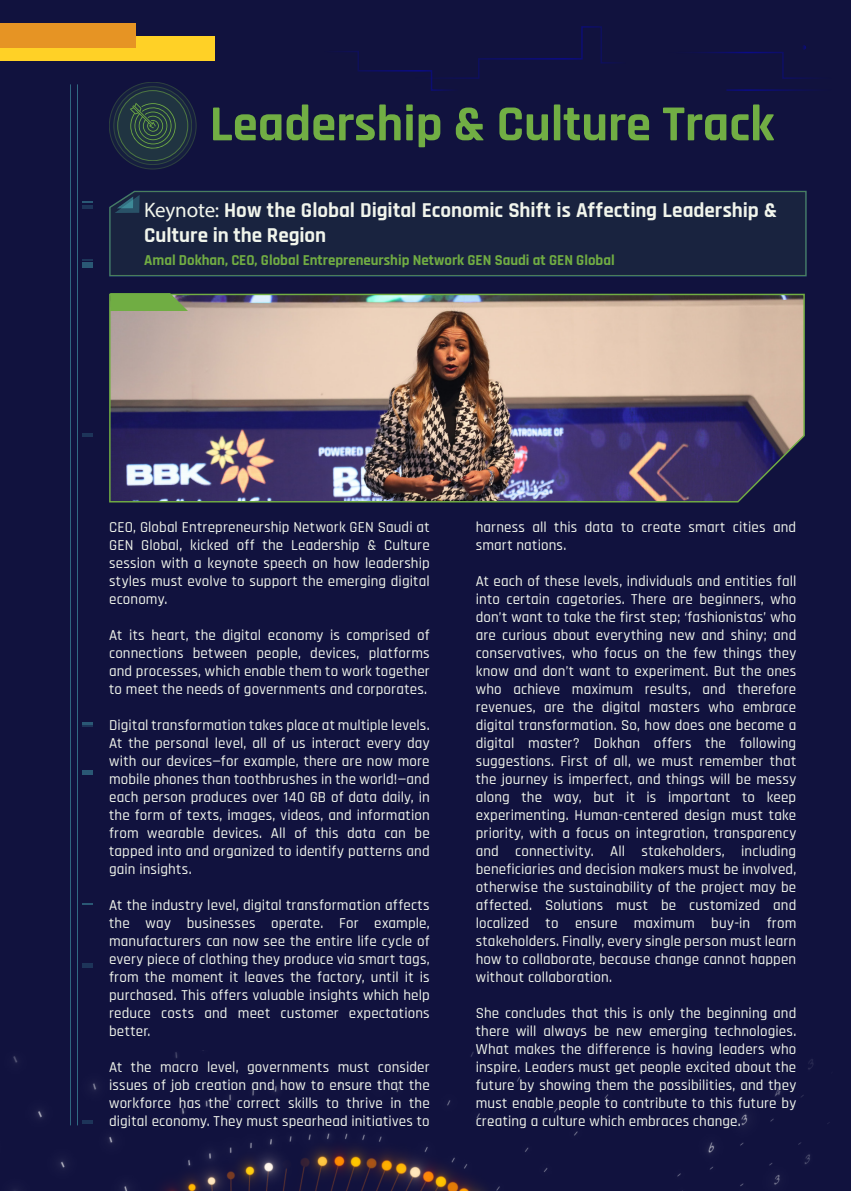
<style>
.page{position:relative;width:851px;height:1191px;background:#fff}
.page>*{position:absolute;margin:0;border:0;box-sizing:border-box;transform-origin:0 0}
.t1{font:700 51px "Rajdhani";color:#71ae44}
.t2{font:700 21px/25.2px "Rajdhani";color:#f1f5ec}
.t3{font:500 15px/18px "Rajdhani";letter-spacing:.01em;color:#f1f5ec;text-align:justify}
.t4{font:700 15px "Rajdhani";color:#71ad43}
.s1{font-family:"Myriad Pro";font-weight:400}
</style>
<div class="page">
<div style="left:0;top:0;width:850px;height:1191px;background:#11123e"></div>
<img style="left:13px;top:1050px;width:817px;height:141px">
<div style="left:0;top:36px;width:215px;height:24px;background:#ffd126"></div>
<div style="left:0;top:24px;width:136px;height:24px;background:#e69424"></div>
<hr style="left:70px;top:84px;width:1px;height:1041px;background:#52c4ca">
<hr style="left:77px;top:84px;width:1px;height:1041px;background:#52c4ca">
<svg style="left:82px;top:1120px;width:10px;height:3px"></svg>
<div style="left:82px;top:962px;width:10px;height:5px;background:#1d3459"></div>
<svg style="left:82px;top:903px;width:10px;height:2px"></svg>
<div style="left:82px;top:770px;width:10px;height:5px;background:#2a5875"></div>
<svg style="left:82px;top:722px;width:10px;height:5px"></svg>
<hr style="left:82px;top:433px;width:10px;height:4px;background:#1d3459">
<div style="left:82px;top:262px;width:10px;height:5px;background:#2a5875"></div>
<svg style="left:82px;top:201px;width:10px;height:7px"></svg>
<svg style="left:337px;top:26px;width:280px;height:65px"></svg>
<svg style="left:691px;top:45px;width:123px;height:46px"></svg>
<svg style="left:109px;top:82px;width:87px;height:87px"></svg>
<svg style="left:114px;top:87px;width:78px;height:78px"></svg>
<div style="left:114px;top:87px;width:78px;height:78px;border:1px solid #71ae44;border-radius:50%"></div>
<svg style="left:118px;top:91px;width:70px;height:70px;background:#213641"></svg>
<div style="left:117px;top:90px;width:71px;height:71px;border:1px solid #71ae44;border-radius:50%"></div>
<svg style="left:130px;top:102px;width:46px;height:47px;background:#2f4b41"></svg>
<img style="left:109px;top:293px;width:696px;height:210px">
<svg style="left:109px;top:190px;width:698px;height:87px"></svg>
<div style="left:109px;top:191px;width:697px;height:85px;background:#19233f"></div>
<svg style="left:113px;top:193px;width:27px;height:21px"></svg>
<svg style="left:109px;top:293px;width:79px;height:18px"></svg>
<p class="t1" style="left:210px;top:93px;width:566px">Leadership &amp; Culture Track</p>
<p class="t2" style="left:144px;top:198px;width:634px"><span class="s1">Keynote:</span> How the Global Digital Economic Shift is Affecting Leadership &amp;<br>Culture in the Region</p>
<p class="t4" style="left:144px;top:251px;width:472px">Amal Dokhan, CEO, Global Entrepreneurship Network GEN Saudi at GEN Global</p>
<p class="t3" style="left:109px;top:518px;width:322px">CEO, Global Entrepreneurship Network GEN Saudi at GEN Global, kicked off the Leadership &amp; Culture session with a keynote speech on how leadership styles must evolve to support the emerging digital economy.</p>
<p class="t3" style="left:109px;top:626px;width:322px">At its heart, the digital economy is comprised of connections between people, devices, platforms and processes, which enable them to work together to meet the needs of governments and corporates.</p>
<p class="t3" style="left:109px;top:716px;width:322px">Digital transformation takes place at multiple levels.<br>At the personal level, all of us interact every day with our devices—for example, there are now more mobile phones than toothbrushes in the world!—and each person produces over 140 GB of data daily, in the form of texts, images, videos, and information from wearable devices. All of this data can be tapped into and organized to identify patterns and gain insights.</p>
<p class="t3" style="left:109px;top:896px;width:322px">At the industry level, digital transformation affects the way businesses operate. For example, manufacturers can now see the entire life cycle of every piece of clothing they produce via smart tags, from the moment it leaves the factory, until it is purchased. This offers valuable insights which help reduce costs and meet customer expectations better.</p>
<p class="t3" style="left:109px;top:1058px;width:322px">At the macro level, governments must consider issues of job creation and how to ensure that the workforce has the correct skills to thrive in the digital economy. They must spearhead initiatives to</p>
<p class="t3" style="left:475px;top:518px;width:322px">harness all this data to create smart cities and smart nations.</p>
<p class="t3" style="left:475px;top:572px;width:322px">At each of these levels, individuals and entities fall into certain cagetories. There are beginners, who don’t want to take the first step; ‘fashionistas’ who are curious about everything new and shiny; and conservatives, who focus on the few things they know and don’t want to experiment. But the ones who achieve maximum results, and therefore revenues, are the digital masters who embrace digital transformation. So, how does one become a digital master? Dokhan offers the following suggestions. First of all, we must remember that the journey is imperfect, and things will be messy along the way, but it is important to keep experimenting. Human-centered design must take priority, with a focus on integration, transparency and connectivity. All stakeholders, including beneficiaries and decision makers must be involved, otherwise the sustainability of the project may be affected. Solutions must be customized and localized to ensure maximum buy-in from stakeholders. Finally, every single person must learn how to collaborate, because change cannot happen without collaboration.</p>
<p class="t3" style="left:475px;top:1004px;width:322px">She concludes that this is only the beginning and there will always be new emerging technologies.<br>What makes the difference is having leaders who inspire. Leaders must get people excited about the future by showing them the possibilities, and they must enable people to contribute to this future by creating a culture which embraces change.</p>
</div>
